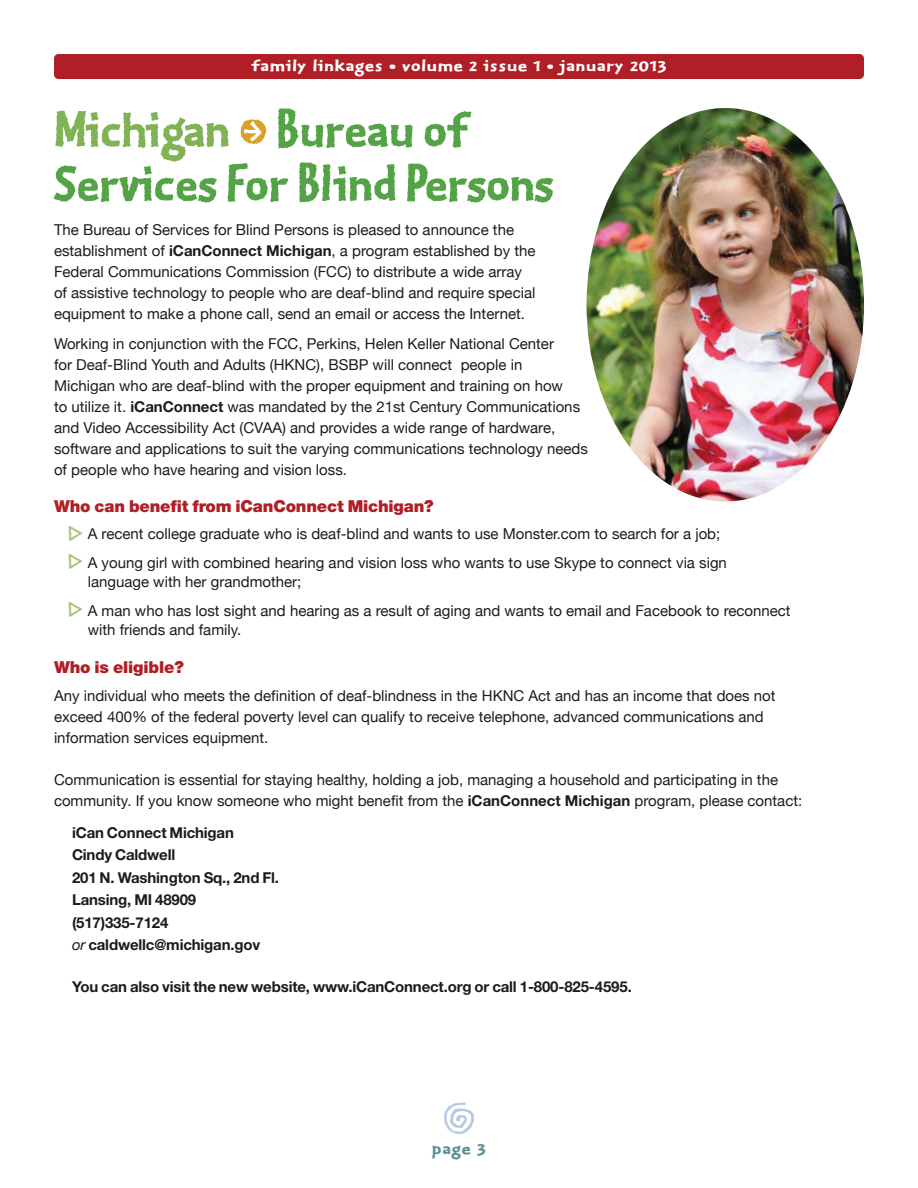
<style>
.page{position:relative;width:918px;height:1188px;background:#fff}
.page>*{position:absolute;margin:0;border:0;box-sizing:border-box;transform-origin:0 0}
.t1{font:54px/54px "Kosmik Bold Two";letter-spacing:-.01em;color:#54a346;scale:1.2 1}
.t2{font:52.2px "Kosmik Glyphs";color:#b6cbe1;scale:1.1 1}
.t3{font:18px "Kosmik Bold One";letter-spacing:.03em;color:#fff;scale:1.4 1}
.t4{font:18px "Kosmik Bold One";color:#5a9193;scale:1.4 1}
.t5{font:900 16.5px "Helvetica Neue";letter-spacing:-.01em;color:#af1f25}
.t6{font:15px/21px "Helvetica Neue";color:#1d1c1b}
.t7{font:700 15px/22.5px "Helvetica Neue";letter-spacing:-.01em;color:#1d1c1b}
.s1{font-size:12px}
.s2{color:#7fb353}
.s3{font-family:"Kosmik Glyphs";color:#daa028}
.s4{font-weight:700}
.s5{font-family:"Kosmik Glyphs";font-size:28.5px;color:#a5c579}
.s6{font-weight:400;font-style:italic}
</style>
<div class="page">
<div style="left:54px;top:54px;width:810px;height:25px;background:#af1f25;border-radius:5px"></div>
<img style="left:587px;top:108px;width:277px;height:393px;border-radius:50%">
<p class="t3" style="left:251px;top:55px;width:298px">family linkages <span class="s1">•</span> volume 2 issue 1 <span class="s1">•</span> january 2013</p>
<h1 class="t1" style="left:54px;top:109px;width:418px"><span class="s2">Michigan</span> <span class="s3">H</span> Bureau of<br>Services For Blind Persons</h1>
<p class="t6" style="left:54px;top:219px;width:483px">The Bureau of Services for Blind Persons is pleased to announce the establishment of <span class="s4">iCanConnect Michigan</span>, a program established by the Federal Communications Commission (FCC) to distribute a wide array of assistive technology to people who are deaf-blind and require special equipment to make a phone call, send an email or access the Internet.</p>
<p class="t6" style="left:54px;top:333px;width:535px">Working in conjunction with the FCC, Perkins, Helen Keller National Center<br>for Deaf-Blind Youth and Adults (HKNC), BSBP will connect people in<br>Michigan who are deaf-blind with the proper equipment and training on how<br>to utilize it. <span class="s4">iCanConnect</span> was mandated by the 21st Century Communications and Video Accessibility Act (CVAA) and provides a wide range of hardware, software and applications to suit the varying communications technology needs of people who have hearing and vision loss.</p>
<h4 class="t5" style="left:54px;top:500px;width:381px">Who can benefit from iCanConnect Michigan?</h4>
<p class="t6" style="left:68px;top:523px;width:654px"><span class="s5">w</span> A recent college graduate who is deaf-blind and wants to use Monster.com to search for a job;</p>
<p class="t6" style="left:88px;top:552px;width:641px;line-height:19.5px;text-indent:-20px"><span class="s5">w</span> A young girl with combined hearing and vision loss who wants to use Skype to connect via sign language with her grandmother;</p>
<p class="t6" style="left:88px;top:600px;width:704px;line-height:19.5px;text-indent:-20px"><span class="s5">w</span> A man who has lost sight and hearing as a result of aging and wants to email and Facebook to reconnect with friends and family.</p>
<h4 class="t5" style="left:54px;top:661px;width:131px">Who is eligible?</h4>
<p class="t6" style="left:54px;top:685px;width:723px">Any individual who meets the definition of deaf-blindness in the HKNC Act and has an income that does not exceed 400% of the federal poverty level can qualify to receive telephone, advanced communications and information services equipment.</p>
<p class="t6" style="left:54px;top:769px;width:750px">Communication is essential for staying healthy, holding a job, managing a household and participating in the community. If you know someone who might benefit from the <span class="s4">iCanConnect Michigan</span> program, please contact:</p>
<p class="t7" style="left:72px;top:822px;width:209px">iCan Connect Michigan<br>Cindy Caldwell<br>201 N. Washington Sq., 2nd Fl.<br>Lansing, MI 48909 (517)335-7124<br><span class="s6">or</span> caldwellc@michigan.gov</p>
<p class="t7" style="left:72px;top:977px;width:561px">You can also visit the new website, www.iCanConnect.org or call 1-800-825-4595.</p>
<p class="t2" style="left:442px;top:1091px;width:34px">i</p>
<p class="t4" style="left:432px;top:1138px;width:40px">page 3</p>
</div>
